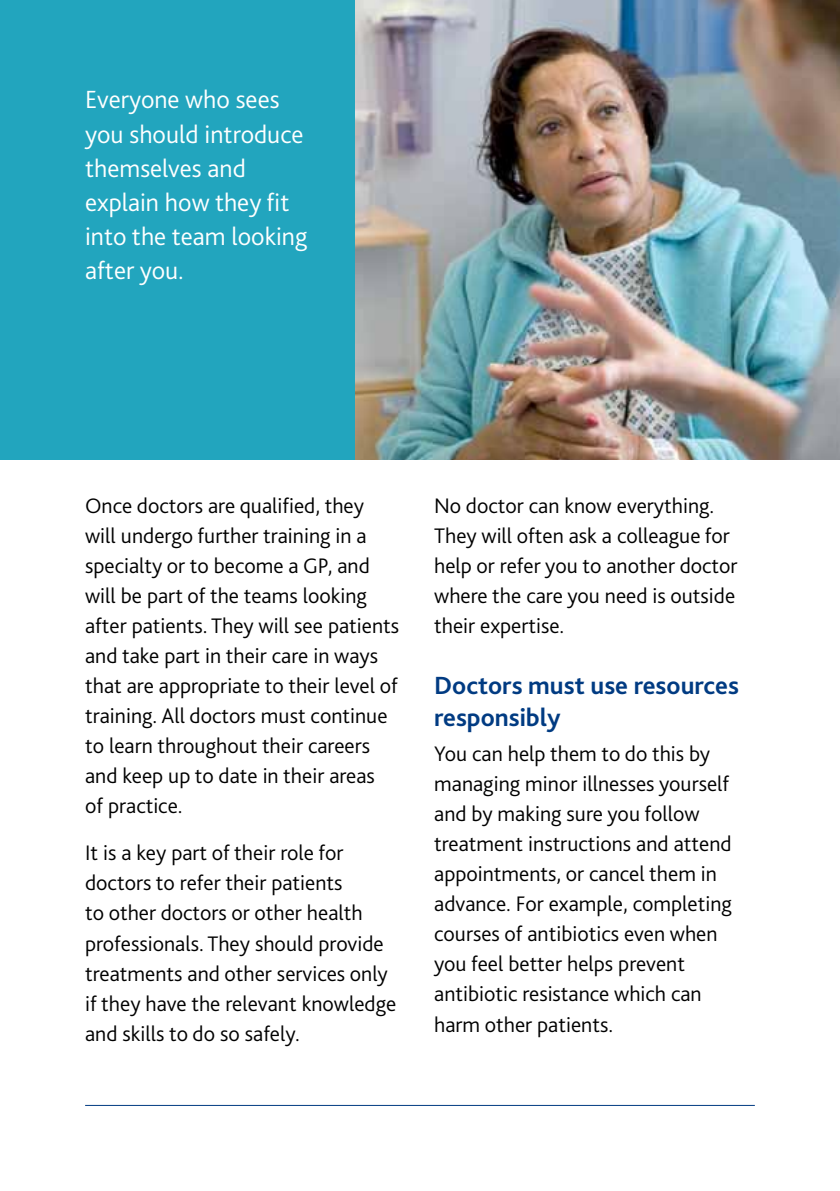
<style>
.page{position:relative;width:840px;height:1191px;background:#fff}
.page>*{position:absolute;margin:0;border:0;box-sizing:border-box;transform-origin:0 0}
.t1{font:300 26px/34px "Bliss 2";color:#fff}
.t2{font:700 26px/32px "Bliss 2";color:#013b82}
.t3{font:300 22px/30px "Bliss 2";color:#000}
</style>
<div class="page">
<hr style="left:85px;top:1105px;width:669px;height:1px;background:#013b82">
<div style="left:0;top:0;width:355px;height:459px;background:#22a5be"></div>
<img style="left:355px;top:0;width:484px;height:459px">
<p class="t1" style="left:85px;top:82px;width:224px">Everyone who sees you should introduce themselves and explain how they fit into the team looking after you.</p>
<p class="t3" style="left:85px;top:490px;width:315px">Once doctors are qualified, they will undergo further training in a specialty or to become a GP, and will be part of the teams looking after patients. They will see patients and take part in their care in ways that are appropriate to their level of training. All doctors must continue to learn throughout their careers and keep up to date in their areas<br>of practice.</p>
<p class="t3" style="left:85px;top:837px;width:312px">It is a key part of their role for doctors to refer their patients<br>to other doctors or other health professionals. They should provide treatments and other services only if they have the relevant knowledge and skills to do so safely.</p>
<p class="t3" style="left:434px;top:490px;width:305px">No doctor can know everything.<br>They will often ask a colleague for help or refer you to another doctor where the care you need is outside their expertise.</p>
<p class="t2" style="left:434px;top:668px;width:306px">Doctors must use resources responsibly</p>
<p class="t3" style="left:434px;top:738px;width:299px">You can help them to do this by managing minor illnesses yourself and by making sure you follow treatment instructions and attend appointments, or cancel them in advance. For example, completing courses of antibiotics even when you feel better helps prevent antibiotic resistance which can harm other patients.</p>
</div>
